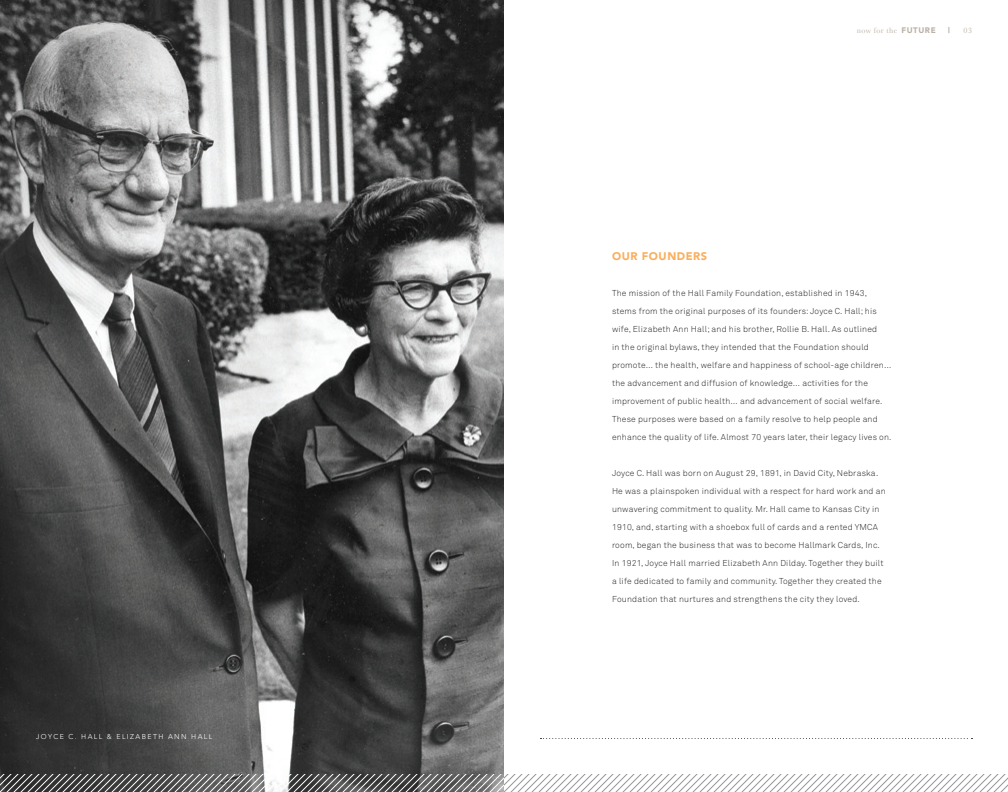
<style>
.page{position:relative;width:1008px;height:792px;background:#fff}
.page>*{position:absolute;margin:0;border:0;box-sizing:border-box;transform-origin:0 0}
.t1{font:900 11px "Avenir";letter-spacing:.05em;color:#faae5d}
.t2{font:300 8.5px/18px "Akkurat";letter-spacing:.025em;color:#231f20}
.t3{font:8px "Baskerville";letter-spacing:.05em;color:#bab1a6}
.t4{font:900 8px "Avenir";color:#bab1a6}
.t5{font:300 7px "Avenir";letter-spacing:.2em;color:#fff}
.s1{font-family:"Avenir";font-weight:900}
</style>
<div class="page">
<svg style="left:540px;top:738px;width:433px;height:1px"></svg>
<img style="left:0;top:0;width:504px;height:774px">
<svg style="left:0;top:774px;width:1008px;height:18px"></svg>
<p class="t5" style="left:36px;top:732px;width:145px">JOYCE C. HALL &amp; ELIZABETH Ann</p>
<p class="t5" style="left:191px;top:732px;width:23px">HALL</p>
<p class="t3" style="left:857px;top:25px;width:81px">now for the <span class="s1">FUTURE</span></p>
<p class="t4" style="left:948px;top:25px;width:3px">|</p>
<p class="t3" style="left:964px;top:25px;width:10px">03</p>
<p class="t1" style="left:612px;top:250px;width:97px">OUR FOUNDERS</p>
<p class="t2" style="left:612px;top:285px;width:281px">The mission of the Hall Family Foundation, established in 1943, stems from the original purposes of its founders: Joyce C. Hall; his wife, Elizabeth Ann Hall; and his brother, Rollie B. Hall. As outlined<br>in the original bylaws, they intended that the Foundation should promote… the health, welfare and happiness of school-age children… the advancement and diffusion of knowledge… activities for the improvement of public health… and advancement of social welfare.<br>These purposes were based on a family resolve to help people and enhance the quality of life. Almost 70 years later, their legacy lives on.</p>
<p class="t2" style="left:612px;top:465px;width:275px">Joyce C. Hall was born on August 29, 1891, in David City, Nebraska.<br>He was a plainspoken individual with a respect for hard work and an unwavering commitment to quality. Mr. Hall came to Kansas City in 1910, and, starting with a shoebox full of cards and a rented YMCA room, began the business that was to become Hallmark Cards, Inc.<br>In 1921, Joyce Hall married Elizabeth Ann Dilday. Together they built a life dedicated to family and community. Together they created the Foundation that nurtures and strengthens the city they loved.</p>
</div>
